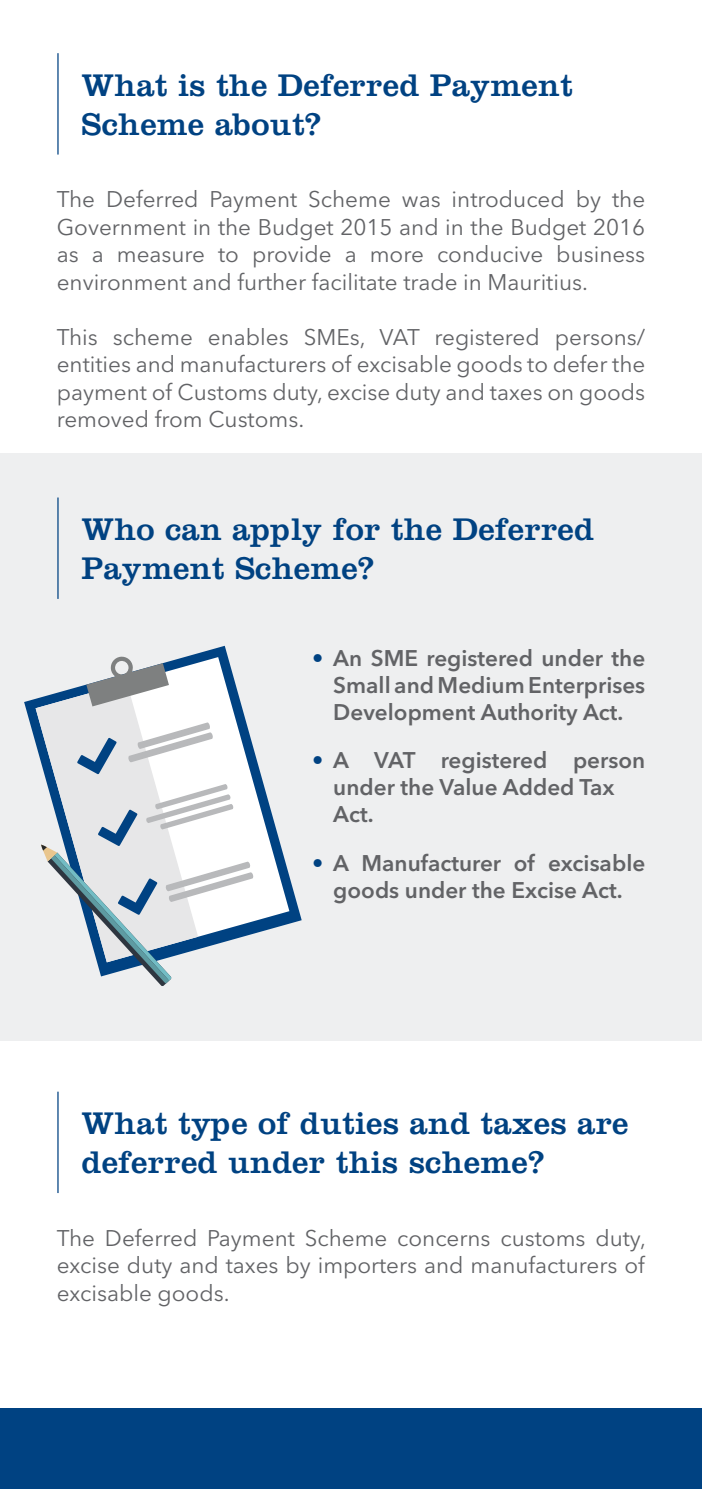
<style>
.page{position:relative;width:702px;height:1489px;background:#fff}
.page>*{position:absolute;margin:0;border:0;box-sizing:border-box;transform-origin:0 0}
.t1{font:32.5px/39px "Clarendon LT Std";letter-spacing:.01em;color:#004282}
.t2{font:22.5px/27.5px "Avenir Next LT Pro";color:#626366;text-align:justify}
.t3{font:600 22.5px/27px "Avenir Next LT Pro";color:#626366;text-align:justify}
.s1{color:#004282}
</style>
<div class="page">
<div style="left:0;top:453px;width:702px;height:588px;background:#eeeff0"></div>
<hr style="left:57px;top:53px;width:2px;height:101px;background:#004282">
<hr style="left:57px;top:497px;width:2px;height:102px;background:#004282">
<hr style="left:57px;top:1091px;width:2px;height:101px;background:#004282">
<svg style="left:24px;top:645px;width:278px;height:279px"></svg>
<svg style="left:36px;top:657px;width:253px;height:277px"></svg>
<svg style="left:36px;top:682px;width:162px;height:252px"></svg>
<svg style="left:86px;top:656px;width:83px;height:50px"></svg>
<svg style="left:128px;top:722px;width:85px;height:40px"></svg>
<svg style="left:77px;top:737px;width:40px;height:37px"></svg>
<svg style="left:41px;top:783px;width:212px;height:203px"></svg>
<div style="left:0;top:1408px;width:702px;height:80px;background:#004282"></div>
<h1 class="t1" style="left:81px;top:65px;width:492px">What is the Deferred Payment<br>Scheme about?</h1>
<p class="t2" style="left:57px;top:185px;width:590px">The Deferred Payment Scheme was introduced by the Government in the Budget 2015 and in the Budget 2016 as a measure to provide a more conducive business environment and further facilitate trade in Mauritius.</p>
<p class="t2" style="left:57px;top:323px;width:590px">This scheme enables SMEs, VAT registered persons/ entities and manufacturers of excisable goods to defer the payment of Customs duty, excise duty and taxes on goods removed from Customs.</p>
<h1 class="t1" style="left:81px;top:509px;width:514px">Who can apply for the Deferred<br>Payment Scheme?</h1>
<p class="t3" style="left:333px;top:644px;width:313px;text-indent:-21px"><span class="s1">•</span> An SME registered under the Small and Medium Enterprises Development Authority Act.</p>
<p class="t3" style="left:333px;top:746px;width:313px;text-align:left;text-indent:-21px"><span class="s1">•</span> A VAT registered person under the Value Added Tax<br>Act.</p>
<p class="t3" style="left:312px;top:849px;width:335px;text-align:center"><span class="s1">•</span> A Manufacturer of excisable goods under the Excise Act.</p>
<h1 class="t1" style="left:81px;top:1103px;width:548px">What type of duties and taxes are deferred under this scheme?</h1>
<p class="t2" style="left:57px;top:1223px;width:590px">The Deferred Payment Scheme concerns customs duty, excise duty and taxes by importers and manufacturers of excisable goods.</p>
</div>
